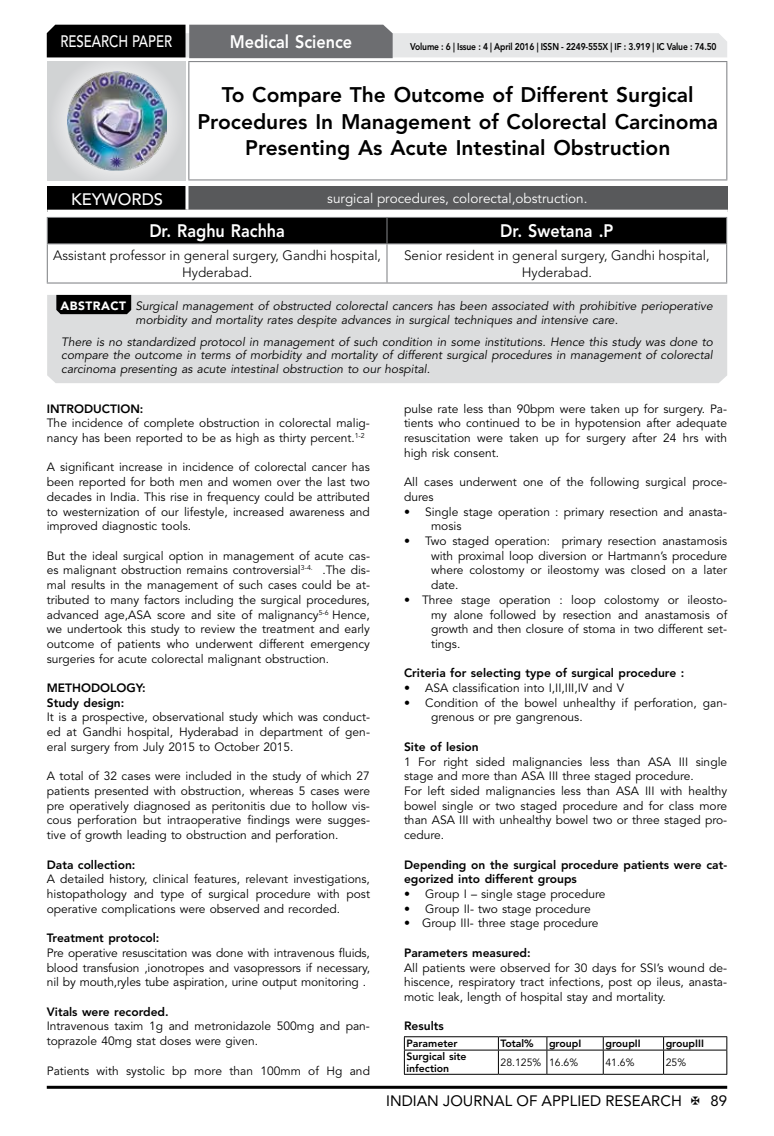
<style>
.page{position:relative;width:774px;height:1136px;background:#fff}
.page>*{position:absolute;margin:0;border:0;box-sizing:border-box;transform-origin:0 0}
.t1{font:800 21px/26.2px "Avenir LT Std";color:#000;text-align:center}
.t2{font:800 18px "Avenir LT Std";color:#fff;scale:.9 1}
.t3{font:500 16.5px "Avenir LT Std";color:#fff;scale:.8 1}
.t4{font:500 16.5px "Avenir LT Std";color:#fff}
.t5{font:15px "Avenir LT Std";color:#000}
.t6{font:300 13.5px/16.2px "Avenir LT Std";color:#000;text-align:center}
.t7{font:13.5px "Avenir LT Std";color:#fff}
.t8{font:12px/14.7px "Avenir LT Std";color:#000;text-align:justify}
.t9{font:italic 12px/13.5px "Avenir LT Std";color:#000}
.t10{font:800 12px/14.7px "Avenir LT Std";color:#000}
.t11{font:800 10.5px/12px "Avenir LT Std";color:#000}
.t12{font:10.5px "Avenir LT Std";color:#000}
.t13{font:800 9.75px "Avenir LT Std";letter-spacing:-.02em;color:#000;scale:.87 1}
.s1{font-weight:900;font-style:normal;color:#fff}
</style>
<div class="page">
<hr style="left:47px;top:1085px;width:680px;height:3px;background:#000">
<div style="left:48px;top:62px;width:137px;height:118px;background:linear-gradient(to right,#d9dadb,#d9dadb)"></div>
<img style="left:68px;top:71px;width:99px;height:100px">
<svg style="left:47px;top:25px;width:680px;height:33px;background:#979899"></svg>
<hr style="left:188px;top:61px;width:539px;height:1px;background:#808285">
<hr style="left:188px;top:62px;width:1px;height:117px;background:#808285">
<hr style="left:726px;top:62px;width:1px;height:117px;background:#808285">
<hr style="left:188px;top:179px;width:539px;height:1px;background:#808285">
<div style="left:47px;top:217px;width:680px;height:26px;background:#000"></div>
<hr style="left:47px;top:243px;width:340px;height:1px;background:#808285">
<hr style="left:47px;top:244px;width:1px;height:38px;background:#808285">
<hr style="left:387px;top:243px;width:340px;height:1px;background:#808285">
<hr style="left:386px;top:244px;width:1px;height:38px;background:#808285">
<hr style="left:726px;top:244px;width:1px;height:38px;background:#808285">
<hr style="left:47px;top:282px;width:340px;height:1px;background:#808285">
<hr style="left:387px;top:282px;width:340px;height:1px;background:#808285">
<div style="left:47px;top:186px;width:140px;height:25px;background:#000"></div>
<div style="left:187px;top:186px;width:541px;height:25px;background:#58595b"></div>
<hr style="left:185px;top:186px;width:3px;height:24px;background:#fff">
<hr style="left:47px;top:210px;width:140px;height:3px;background:#fff">
<hr style="left:187px;top:210px;width:541px;height:3px;background:#fff">
<div style="left:47px;top:295px;width:680px;height:88px;background:#dcddde"></div>
<svg style="left:56px;top:295px;width:75px;height:19px"></svg>
<svg style="left:404px;top:1036px;width:323px;height:38px"></svg>
<h3 class="t3" style="left:60px;top:32px;width:139px">RESEARCH PAPER</h3>
<h2 class="t2" style="left:230px;top:31px;width:138px">Medical Science</h2>
<p class="t13" style="left:410px;top:41px;width:354px">Volume : 6 | Issue : 4 | April 2016 | ISSN - 2249-555X | IF : 3.919 | IC Value : 74.50</p>
<h1 class="t1" style="left:197px;top:82px;width:522px">To Compare The Outcome of Different Surgical<br>Procedures In Management of Colorectal Carcinoma<br>Presenting As Acute Intestinal Obstruction</h1>
<h3 class="t4" style="left:71px;top:189px;width:94px">KEYWORDS</h3>
<p class="t7" style="left:327px;top:190px;width:262px">surgical procedures, colorectal,obstruction.</p>
<h2 class="t2" style="left:149px;top:220px;width:152px">Dr. Raghu Rachha</h2>
<h2 class="t2" style="left:500px;top:220px;width:127px">Dr. Swetana .P</h2>
<p class="t6" style="left:53px;top:248px;width:329px">Assistant professor in general surgery, Gandhi hospital,<br>Hyderabad.</p>
<p class="t6" style="left:404px;top:248px;width:307px">Senior resident in general surgery, Gandhi hospital,<br>Hyderabad.</p>
<p class="t9" style="left:135px;top:299px;width:579px;text-indent:-75px"><span class="s1">ABSTRACT</span> Surgical management of obstructed colorectal cancers has been associated with prohibitive perioperative morbidity and mortality rates despite advances in surgical techniques and intensive care.</p>
<p class="t9" style="left:61px;top:335px;width:653px;text-align:justify">There is no standardized protocol in management of such condition in some institutions. Hence this study was done to compare the outcome in terms of morbidity and mortality of different surgical procedures in management of colorectal carcinoma presenting as acute intestinal obstruction to our hospital.</p>
<p class="t10" style="left:47px;top:401px;width:98px">INTRODUCTION:</p>
<p class="t8" style="left:47px;top:416px;width:325px">The incidence of complete obstruction in colorectal malig&shy;nancy has been reported to be as high as thirty percent.<sup>1-2</sup></p>
<p class="t8" style="left:47px;top:460px;width:325px">A significant increase in incidence of colorectal cancer has been reported for both men and women over the last two decades in India. This rise in frequency could be attributed to westernization of our lifestyle, increased awareness and improved diagnostic tools.</p>
<p class="t8" style="left:47px;top:548px;width:325px">But the ideal surgical option in management of acute cas&shy;es malignant obstruction remains controversial<sup>3-4.</sup> .The dis&shy;mal results in the management of such cases could be at&shy;tributed to many factors including the surgical procedures, advanced age,ASA score and site of malignancy<sup>5-6</sup> Hence, we undertook this study to review the treatment and early outcome of patients who underwent different emergency surgeries for acute colorectal malignant obstruction.</p>
<p class="t10" style="left:47px;top:680px;width:100px">METHODOLOGY:<br>Study design:</p>
<p class="t8" style="left:47px;top:710px;width:325px">It is a prospective, observational study which was conduct&shy;ed at Gandhi hospital, Hyderabad in department of gen&shy;eral surgery from July 2015 to October 2015.</p>
<p class="t8" style="left:47px;top:769px;width:325px">A total of 32 cases were included in the study of which 27 patients presented with obstruction, whereas 5 cases were pre operatively diagnosed as peritonitis due to hollow vis&shy;cous perforation but intraoperative findings were sugges&shy;tive of growth leading to obstruction and perforation.</p>
<p class="t10" style="left:47px;top:857px;width:90px">Data collection:</p>
<p class="t8" style="left:47px;top:872px;width:325px">A detailed history, clinical features, relevant investigations, histopathology and type of surgical procedure with post operative complications were observed and recorded.</p>
<p class="t10" style="left:47px;top:930px;width:114px">Treatment protocol:</p>
<p class="t8" style="left:47px;top:945px;width:325px">Pre operative resuscitation was done with intravenous fluids, blood transfusion ,ionotropes and vasopressors if necessary, nil by mouth,ryles tube aspiration, urine output monitoring .</p>
<p class="t10" style="left:47px;top:1004px;width:123px">Vitals were recorded.</p>
<p class="t8" style="left:47px;top:1019px;width:325px">Intravenous taxim 1g and metronidazole 500mg and pan&shy;toprazole 40mg stat doses were given.</p>
<p class="t8" style="left:47px;top:1063px;width:325px">Patients with systolic bp more than 100mm of Hg and</p>
<p class="t8" style="left:404px;top:401px;width:325px">pulse rate less than 90bpm were taken up for surgery. Pa&shy;tients who continued to be in hypotension after adequate resuscitation were taken up for surgery after 24 hrs with high risk consent.</p>
<p class="t8" style="left:404px;top:475px;width:325px">All cases underwent one of the following surgical proce&shy;dures</p>
<p class="t8" style="left:431px;top:504px;width:298px;text-indent:-27px">• Single stage operation : primary resection and anasta&shy;mosis</p>
<p class="t8" style="left:431px;top:533px;width:298px;text-indent:-27px">• Two staged operation: primary resection anastamosis with proximal loop diversion or Hartmann’s procedure where colostomy or ileostomy was closed on a later date.</p>
<p class="t8" style="left:431px;top:592px;width:298px;text-indent:-27px">• Three stage operation : loop colostomy or ileosto&shy;my alone followed by resection and anastamosis of growth and then closure of stoma in two different set&shy;tings.</p>
<p class="t10" style="left:404px;top:665px;width:282px">Criteria for selecting type of surgical procedure :</p>
<p class="t8" style="left:404px;top:680px;width:222px">• ASA classification into I,II,III,IV and V</p>
<p class="t8" style="left:431px;top:695px;width:298px;text-indent:-27px">• Condition of the bowel unhealthy if perforation, gan&shy;grenous or pre gangrenous.</p>
<p class="t10" style="left:404px;top:739px;width:76px">Site of lesion</p>
<p class="t8" style="left:404px;top:754px;width:325px;text-align:left">1 For right sided malignancies less than ASA III single stage and more than ASA III three staged procedure.<br>For left sided malignancies less than ASA III with healthy bowel single or two staged procedure and for class more than ASA III with unhealthy bowel two or three staged pro&shy;cedure.</p>
<p class="t10" style="left:404px;top:857px;width:325px">Depending on the surgical procedure patients were cat&shy;egorized into different groups</p>
<p class="t8" style="left:404px;top:886px;width:203px">• Group I – single stage procedure</p>
<p class="t8" style="left:404px;top:901px;width:188px">• Group II- two stage procedure</p>
<p class="t8" style="left:404px;top:916px;width:196px">• Group III- three stage procedure</p>
<p class="t10" style="left:404px;top:945px;width:128px">Parameters measured:</p>
<p class="t8" style="left:404px;top:960px;width:325px">All patients were observed for 30 days for SSI’s wound de&shy;hiscence, respiratory tract infections, post op ileus, anasta&shy;motic leak, length of hospital stay and mortality.</p>
<p class="t10" style="left:404px;top:1018px;width:41px">Results</p>
<p class="t11" style="left:406px;top:1037px;width:53px">Parameter</p>
<p class="t11" style="left:500px;top:1037px;width:35px">Total%</p>
<p class="t11" style="left:549px;top:1037px;width:34px">groupI</p>
<p class="t11" style="left:605px;top:1037px;width:37px">groupII</p>
<p class="t11" style="left:666px;top:1037px;width:40px">groupIII</p>
<p class="t11" style="left:406px;top:1050px;width:62px">Surgical site infection</p>
<p class="t12" style="left:500px;top:1056px;width:79px">28.125% 16.6%</p>
<p class="t12" style="left:605px;top:1056px;width:31px">41.6%</p>
<p class="t12" style="left:666px;top:1056px;width:22px">25%</p>
<p class="t5" style="left:386px;top:1091px;width:297px">INDIAN JOURNAL OF APPLIED RESEARCH</p>
<p class="t5" style="left:710px;top:1091px;width:18px">89</p>
</div>
